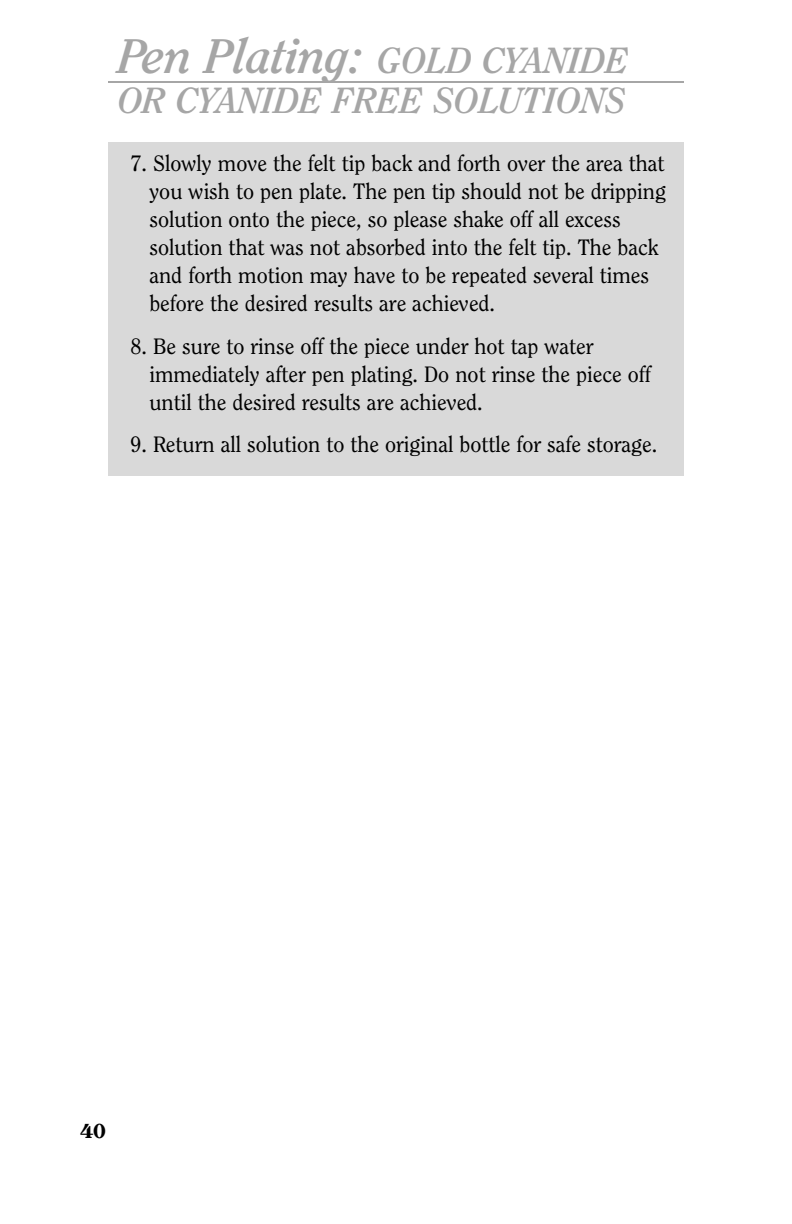
<style>
.page{position:relative;width:792px;height:1224px;background:#fff}
.page>*{position:absolute;margin:0;border:0;box-sizing:border-box;transform-origin:0 0}
.t1{font:italic 700 48px "Clearface IT Cby BT";color:#a6a6a6}
.t2{font:italic 700 36px "Clearface IT Cby BT";color:#a6a6a6}
.t3{font:22px/28px "Clearface IT Cby BT";color:#000}
.t4{font:700 20px "Clerface";color:#000}
.s1{font-size:36px}
</style>
<div class="page">
<div style="left:108px;top:142px;width:576px;height:333px;background:#d9d9d9"></div>
<hr style="left:108px;top:81px;width:576px;height:2px;background:#a6a6a6">
<h1 class="t1" style="left:118px;top:37px;width:512px">Pen Plating: <span class="s1">GOLD CYANIDE</span></h1>
<h2 class="t2" style="left:118px;top:86px;width:509px">OR CYANIDE FREE SOLUTIONS</h2>
<p class="t3" style="left:149px;top:151px;width:518px;text-indent:-19px">7. Slowly move the felt tip back and forth over the area that you wish to pen plate. The pen tip should not be dripping solution onto the piece, so please shake off all excess solution that was not absorbed into the felt tip. The back and forth motion may have to be repeated several times before the desired results are achieved.</p>
<p class="t3" style="left:149px;top:333px;width:503px;text-indent:-19px">8. Be sure to rinse off the piece under hot tap water immediately after pen plating. Do not rinse the piece off until the desired results are achieved.</p>
<p class="t3" style="left:131px;top:432px;width:528px">9. Return all solution to the original bottle for safe storage.</p>
<p class="t4" style="left:80px;top:1123px;width:27px">40</p>
</div>
